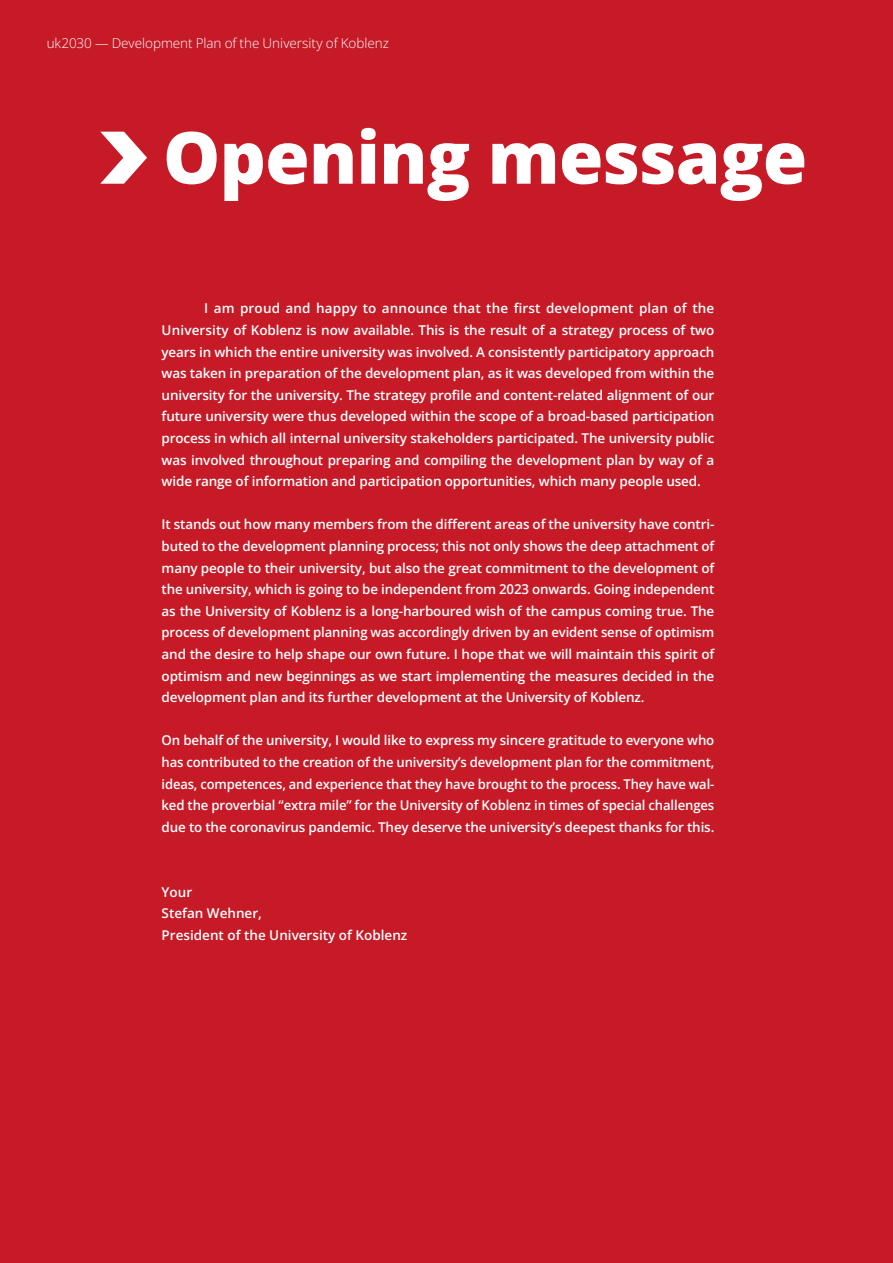
<style>
.page{position:relative;width:893px;height:1263px;background:#c61a27}
.page>*{position:absolute;margin:0;border:0;box-sizing:border-box;transform-origin:0 0}
.t1{font:800 72px "Open Sans";letter-spacing:-.01em;color:#fff}
.Kapitel_Einleser{font:600 13.5px/21.6px "Open Sans";letter-spacing:-.01em;color:#fff;text-align:justify}
.Fließtext{font:600 13.5px "Open Sans";color:#fff}
.t2{font:300 13.5px "Open Sans";letter-spacing:-.005em;color:#fff}
</style>
<div class="page">
<svg style="left:100px;top:132px;width:47px;height:52px"></svg>
<p class="t2" style="left:47px;top:34px;width:344px">uk2030 — Development Plan of the University of Koblenz</p>
<h1 class="t1" style="left:163px;top:108px;width:646px">Opening message</h1>
<p class="Kapitel_Einleser" style="left:162px;top:297px;width:554px;text-indent:43px">I am proud and happy to announce that the first development plan of the University of Koblenz is now available. This is the result of a strategy process of two years in which the entire university was involved. A consistently participatory approach was taken in preparation of the development plan, as it was developed from within the university for the university. The strategy profile and content-related alignment of our future university were thus developed within the scope of a broad-based participation process in which all internal university stakeholders participated. The university public was involved throughout preparing and compiling the development plan by way of a wide range of information and participation opportunities, which many people used.</p>
<p class="Kapitel_Einleser" style="left:162px;top:513px;width:554px">It stands out how many members from the different areas of the university have contri&shy;buted to the development planning process; this not only shows the deep attachment of many people to their university, but also the great commitment to the development of the university, which is going to be independent from 2023 onwards. Going independent as the University of Koblenz is a long-harboured wish of the campus coming true. The process of development planning was accordingly driven by an evident sense of optimism and the desire to help shape our own future. I hope that we will maintain this spirit of optimism and new beginnings as we start implementing the measures decided in the development plan and its further development at the University of Koblenz.</p>
<p class="Kapitel_Einleser" style="left:162px;top:729px;width:554px">On behalf of the university, I would like to express my sincere gratitude to everyone who has contributed to the creation of the university’s development plan for the commitment, ideas, competences, and experience that they have brought to the process. They have wal&shy;ked the proverbial “extra mile” for the University of Koblenz in times of special challenges due to the coronavirus pandemic. They deserve the university’s deepest thanks for this.</p>
<p class="Fließtext" style="left:162px;top:882px;width:32px">Your</p>
<p class="Fließtext" style="left:162px;top:904px;width:102px">Stefan Wehner,</p>
<p class="Fließtext" style="left:162px;top:926px;width:247px">President of the University of Koblenz</p>
</div>
